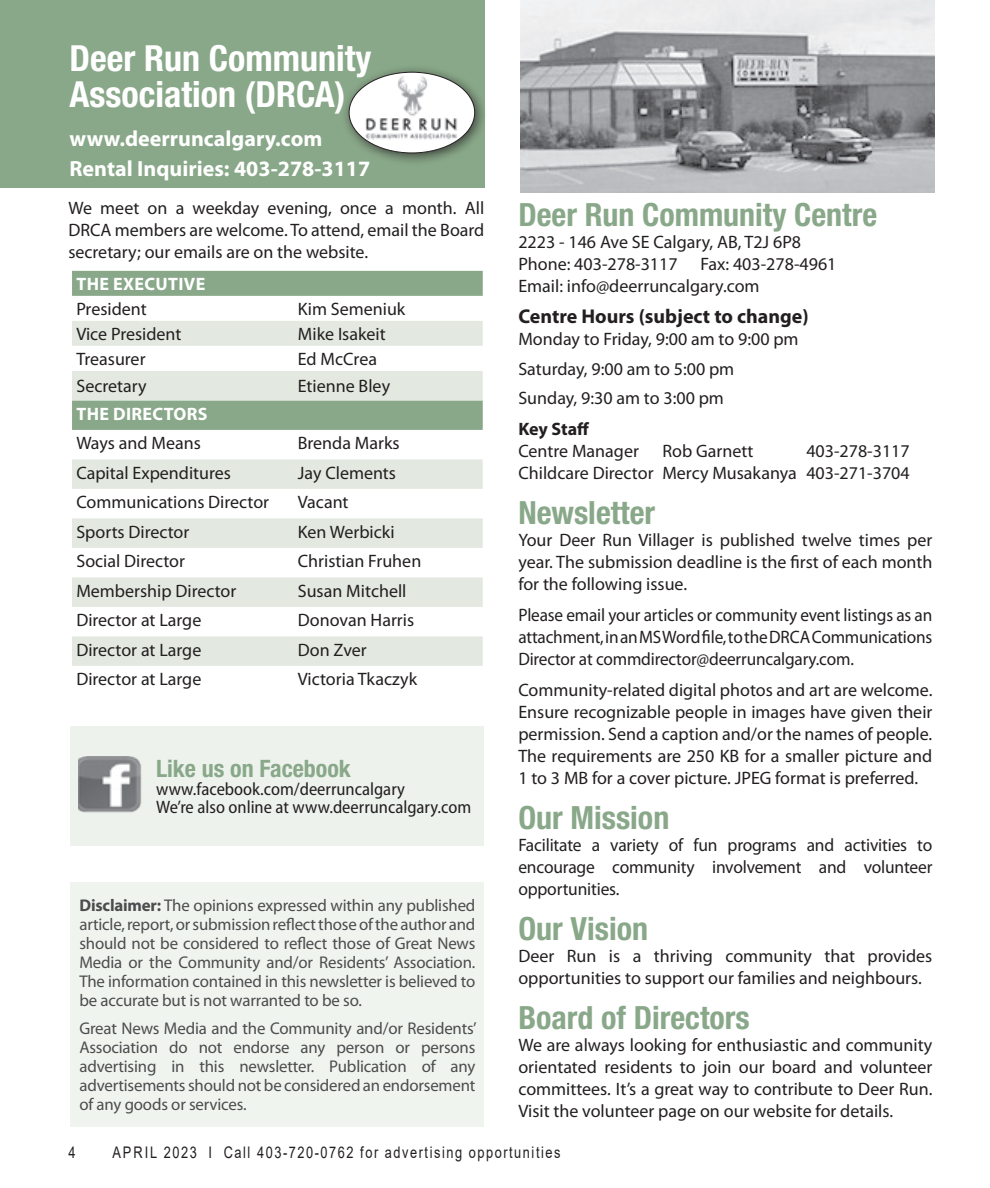
<style>
.page{position:relative;width:990px;height:1188px;background:#fff}
.page>*{position:absolute;margin:0;border:0;box-sizing:border-box;transform-origin:0 0}
.t1{font:700 condensed 36px "Helvetica Neue LT Std";color:#fff}
.In_Around_title{font:700 condensed 32px "Helvetica Neue LT Std";color:#89a889}
.In_Around_title-2{font:700 condensed 24px "Helvetica Neue LT Std";color:#89a889}
.Body_text{font:700 22px "Myriad Pro";color:#fff}
.Subhead{font:700 20px "Myriad Pro";color:#231f20}
.Body_text-2{font:18px/22px "Myriad Pro";color:#231f20;text-align:justify}
.Body_text-3{font:18px/22px "Myriad Pro";color:#231f20;text-align:justify;scale:.96 1}
.Body_text-4{font:semi-condensed 18px "Myriad Pro";color:#231f20}
.Body_text-5{font:700 18px "Myriad Pro";letter-spacing:.02em;color:#fff}
.Subhead-2{font:700 18px "Myriad Pro";letter-spacing:-.005em;color:#231f20}
.Body_text-6{font:17px/19px "Myriad Pro";letter-spacing:-.01em;color:#4b4c4d;text-align:justify}
.t2{font:16px "Arial";letter-spacing:.12em;color:#231f20;scale:.8 1}
.s1{font-weight:700}
</style>
<div class="page">
<img style="left:520px;top:0;width:414px;height:192px">
<div style="left:70px;top:882px;width:414px;height:244px;background:#f0f4ef"></div>
<div style="left:0;top:0;width:484px;height:188px;background:#89a889"></div>
<div style="left:341px;top:63px;width:147px;height:103px;background:#231f20;opacity:.75"></div>
<div style="left:349px;top:72px;width:126px;height:81px;background:#fff;border-radius:50%"></div>
<img style="left:360px;top:72px;width:102px;height:81px">
<div style="left:70px;top:726px;width:414px;height:120px;background:#edf2ed"></div>
<img style="left:78px;top:757px;width:64px;height:56px">
<div style="left:72px;top:271px;width:411px;height:25px;background:#89a889"></div>
<svg style="left:72px;top:321px;width:411px;height:345px;fill:#e3e9e0"></svg>
<p class="t1" style="left:70px;top:36px;width:303px">Deer Run Community</p>
<p class="t1" style="left:70px;top:72px;width:277px">Association (DRCA)</p>
<p class="Body_text" style="left:70px;top:124px;width:254px">www.deerruncalgary.com</p>
<p class="Body_text" style="left:70px;top:154px;width:302px">Rental Inquiries: 403-278-3117</p>
<p class="Body_text-2" style="left:68px;top:197px;width:418px">We meet on a weekday evening, once a month. All DRCA members are welcome. To attend, email the Board secretary; our emails are on the website.</p>
<p class="Body_text-5" style="left:77px;top:272px;width:130px">THE EXECUTIVE</p>
<p class="Body_text-2" style="left:76px;top:298px;width:72px">President</p>
<p class="Body_text-2" style="left:298px;top:298px;width:109px">Kim Semeniuk</p>
<p class="Body_text-2" style="left:76px;top:323px;width:107px">Vice President</p>
<p class="Body_text-2" style="left:298px;top:323px;width:89px">Mike Isakeit</p>
<p class="Body_text-2" style="left:76px;top:348px;width:71px">Treasurer</p>
<p class="Body_text-2" style="left:298px;top:348px;width:81px">Ed McCrea</p>
<p class="Body_text-2" style="left:76px;top:375px;width:72px">Secretary</p>
<p class="Body_text-2" style="left:298px;top:375px;width:94px">Etienne Bley</p>
<p class="Body_text-5" style="left:77px;top:402px;width:133px">THE DIRECTORS</p>
<p class="Body_text-2" style="left:76px;top:432px;width:126px">Ways and Means</p>
<p class="Body_text-2" style="left:298px;top:432px;width:103px">Brenda Marks</p>
<p class="Body_text-2" style="left:76px;top:461px;width:156px">Capital Expenditures</p>
<p class="Body_text-2" style="left:298px;top:461px;width:100px">Jay Clements</p>
<p class="Body_text-2" style="left:76px;top:491px;width:194px">Communications Director</p>
<p class="Body_text-2" style="left:298px;top:491px;width:52px">Vacant</p>
<p class="Body_text-2" style="left:76px;top:520px;width:115px">Sports Director</p>
<p class="Body_text-2" style="left:298px;top:520px;width:99px">Ken Werbicki</p>
<p class="Body_text-2" style="left:76px;top:550px;width:110px">Social Director</p>
<p class="Body_text-2" style="left:298px;top:550px;width:125px">Christian Fruhen</p>
<p class="Body_text-2" style="left:76px;top:579px;width:161px">Membership Director</p>
<p class="Body_text-2" style="left:298px;top:579px;width:110px">Susan Mitchell</p>
<p class="Body_text-2" style="left:76px;top:609px;width:127px">Director at Large</p>
<p class="Body_text-2" style="left:298px;top:609px;width:118px">Donovan Harris</p>
<p class="Body_text-2" style="left:76px;top:638px;width:127px">Director at Large</p>
<p class="Body_text-2" style="left:298px;top:638px;width:70px">Don Zver</p>
<p class="Body_text-2" style="left:76px;top:668px;width:127px">Director at Large</p>
<p class="Body_text-2" style="left:298px;top:668px;width:121px">Victoria Tkaczyk</p>
<p class="In_Around_title-2" style="left:156px;top:754px;width:196px">Like us on Facebook</p>
<p class="Body_text-4" style="left:156px;top:779px;width:250px">www.facebook.com/deerruncalgary</p>
<p class="Body_text-4" style="left:156px;top:797px;width:317px">We’re also online at www.deerruncalgary.com</p>
<p class="Body_text-6" style="left:79px;top:895px;width:398px"><span class="s1">Disclaimer:</span> The opinions expressed within any published article, report, or submission reflect those of the author and should not be considered to reflect those of Great News Media or the Community and/or Residents’ Association.<br>The information contained in this newsletter is believed to be accurate but is not warranted to be so.</p>
<p class="Body_text-6" style="left:79px;top:1018px;width:399px">Great News Media and the Community and/or Residents’ Association do not endorse any person or persons advertising in this newsletter. Publication of any advertisements should not be considered an endorsement of any goods or services.</p>
<p class="In_Around_title" style="left:518px;top:196px;width:360px">Deer Run Community Centre</p>
<p class="Body_text-2" style="left:518px;top:231px;width:284px">2223 - 146 Ave SE Calgary, AB, T2J 6P8</p>
<p class="Body_text-2" style="left:518px;top:253px;width:161px">Phone: 403-278-3117</p>
<p class="Body_text-2" style="left:701px;top:253px;width:137px">Fax: 403-278-4961</p>
<p class="Body_text-2" style="left:518px;top:275px;width:243px">Email: info@deerruncalgary.com</p>
<p class="Subhead" style="left:518px;top:304px;width:292px">Centre Hours (subject to change)</p>
<p class="Body_text-2" style="left:518px;top:328px;width:282px">Monday to Friday, 9:00 am to 9:00 pm</p>
<p class="Body_text-2" style="left:518px;top:357px;width:217px">Saturday, 9:00 am to 5:00 pm</p>
<p class="Body_text-2" style="left:518px;top:387px;width:207px">Sunday, 9:30 am to 3:00 pm</p>
<p class="Subhead-2" style="left:518px;top:417px;width:72px">Key Staff</p>
<p class="Body_text-2" style="left:518px;top:440px;width:122px">Centre Manager</p>
<p class="Body_text-2" style="left:662px;top:440px;width:93px">Rob Garnett</p>
<p class="Body_text-2" style="left:806px;top:440px;width:105px">403-278-3117</p>
<p class="Body_text-2" style="left:518px;top:462px;width:393px">Childcare Director Mercy Musakanya 403-271-3704</p>
<p class="In_Around_title" style="left:518px;top:493px;width:138px">Newsletter</p>
<p class="Body_text-2" style="left:518px;top:529px;width:416px">Your Deer Run Villager is published twelve times per year. The submission deadline is the first of each month for the following issue.</p>
<p class="Body_text-3" style="left:518px;top:604px;width:433px">Please email your articles or community event listings as an attachment, in an MS Word file, to the DRCA Communications Director at commdirector@deerruncalgary.com.</p>
<p class="Body_text-2" style="left:518px;top:679px;width:416px">Community-related digital photos and art are welcome.<br>Ensure recognizable people in images have given their permission. Send a caption and/or the names of people.<br>The requirements are 250 KB for a smaller picture and 1 to 3 MB for a cover picture. JPEG format is preferred.</p>
<p class="In_Around_title" style="left:518px;top:798px;width:152px">Our Mission</p>
<p class="Body_text-2" style="left:518px;top:834px;width:416px">Facilitate a variety of fun programs and activities to encourage community involvement and volunteer opportunities.</p>
<p class="In_Around_title" style="left:518px;top:909px;width:131px">Our Vision</p>
<p class="Body_text-2" style="left:518px;top:945px;width:416px">Deer Run is a thriving community that provides opportunities to support our families and neighbours.</p>
<p class="In_Around_title" style="left:518px;top:998px;width:233px">Board of Directors</p>
<p class="Body_text-2" style="left:518px;top:1034px;width:416px">We are always looking for enthusiastic and community orientated residents to join our board and volunteer committees. It’s a great way to contribute to Deer Run.<br>Visit the volunteer page on our website for details.</p>
<p class="t2" style="left:68px;top:1141px;width:10px">4</p>
<p class="t2" style="left:112px;top:1141px;width:562px">APRIL 2023 I Call 403-720-0762 for advertising opportunities</p>
</div>
